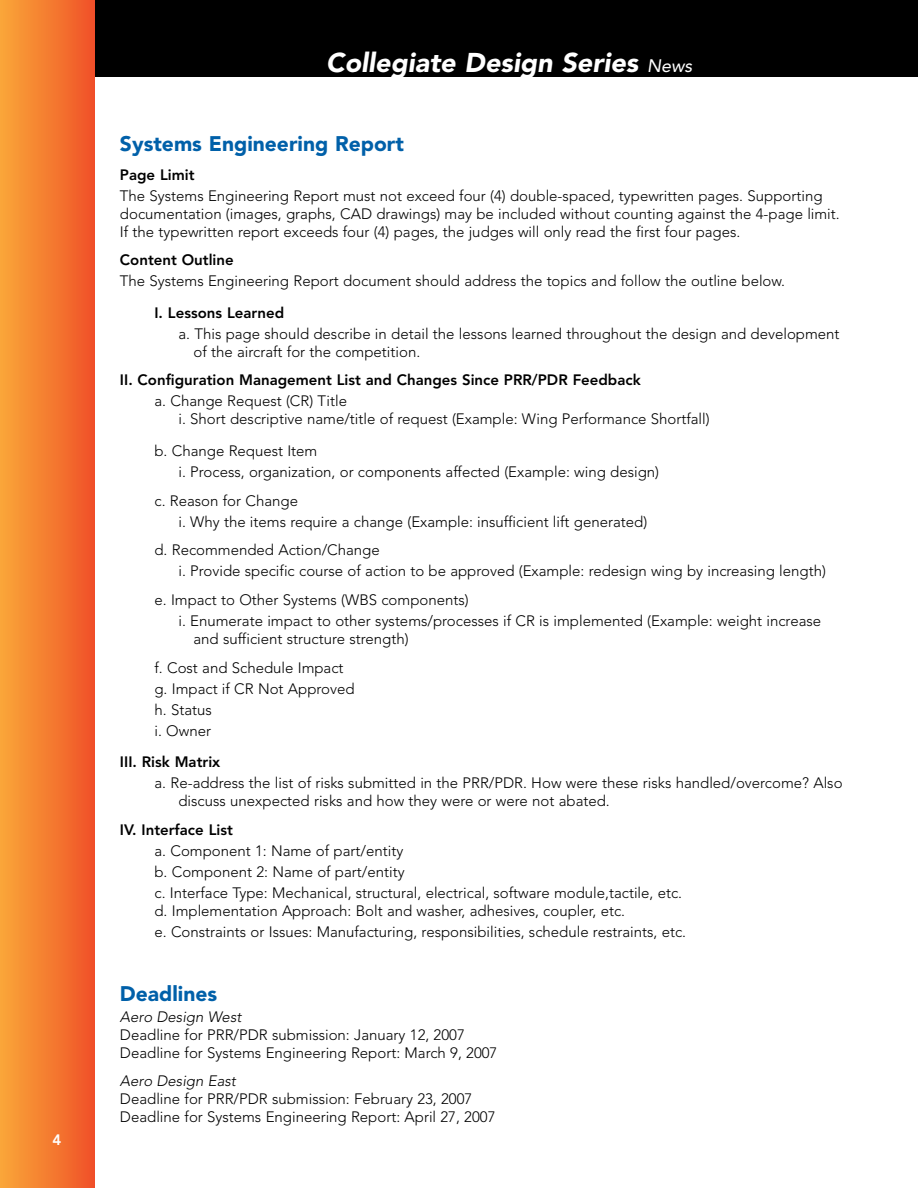
<style>
.page{position:relative;width:918px;height:1188px;background:#fff}
.page>*{position:absolute;margin:0;border:0;box-sizing:border-box;transform-origin:0 0}
.t1{font:italic 900 27px "Avenir";color:#fff}
.t2{font:900 21px "Avenir";color:#0060a9}
.t3{font:300 15px/21px "Avenir";color:#000}
.t4{font:800 15px "Avenir";color:#000}
.t5{font:italic 300 15px "Avenir";color:#000}
.s1{font-weight:400;font-size:18px}
</style>
<div class="page">
<div style="left:7px;top:0;width:911px;height:77px;background:#000"></div>
<div style="left:0;top:0;width:94px;height:1188px;background:linear-gradient(to right,#faa839,#f05328)"></div>
<svg style="left:53px;top:1135px;width:8px;height:10px"></svg>
<h1 class="t1" style="left:326px;top:46px;width:367px">Collegiate Design Series <span class="s1">News</span></h1>
<h2 class="t2" style="left:120px;top:131px;width:285px">Systems Engineering Report</h2>
<p class="t4" style="left:120px;top:166px;width:76px">Page Limit</p>
<p class="t3" style="left:120px;top:187px;width:721px;line-height:18px">The Systems Engineering Report must not exceed four (4) double-spaced, typewritten pages. Supporting documentation (images, graphs, CAD drawings) may be included without counting against the 4-page limit.<br>If the typewritten report exceeds four (4) pages, the judges will only read the first four pages.</p>
<p class="t4" style="left:120px;top:251px;width:115px">Content Outline</p>
<p class="t3" style="left:120px;top:271px;width:667px">The Systems Engineering Report document should address the topics and follow the outline below.</p>
<p class="t4" style="left:154px;top:304px;width:131px">I. Lessons Learned</p>
<p class="t3" style="left:193px;top:325px;width:648px;line-height:18px;text-indent:-15px">a. This page should describe in detail the lessons learned throughout the design and development of the aircraft for the competition.</p>
<p class="t4" style="left:120px;top:371px;width:522px">II. Configuration Management List and Changes Since PRR/PDR Feedback</p>
<p class="t3" style="left:178px;top:392px;width:533px;line-height:18px;text-indent:-24px">a. Change Request (CR) Title<br>i. Short descriptive name/title of request (Example: Wing Performance Shortfall)</p>
<p class="t3" style="left:178px;top:440px;width:482px;text-indent:-24px">b. Change Request Item<br>i. Process, organization, or components affected (Example: wing design)</p>
<p class="t3" style="left:178px;top:490px;width:470px;text-indent:-24px">c. Reason for Change<br>i. Why the items require a change (Example: insufficient lift generated)</p>
<p class="t3" style="left:178px;top:540px;width:649px;text-indent:-24px">d. Recommended Action/Change<br>i. Provide specific course of action to be approved (Example: redesign wing by increasing length)</p>
<p class="t3" style="left:178px;top:589px;width:644px;text-indent:-24px">e. Impact to Other Systems (WBS components)<br>i. Enumerate impact to other systems/processes if CR is implemented (Example: weight increase</p>
<p class="t3" style="left:154px;top:625px;width:256px;line-height:28.8px;text-indent:39px">and sufficient structure strength) f. Cost and Schedule Impact</p>
<p class="t3" style="left:154px;top:678px;width:202px">g. Impact if CR Not Approved h. Status<br>i. Owner</p>
<p class="t4" style="left:120px;top:753px;width:102px">III. Risk Matrix</p>
<p class="t3" style="left:178px;top:774px;width:666px;line-height:18px;text-indent:-24px">a. Re-address the list of risks submitted in the PRR/PDR. How were these risks handled/overcome? Also discuss unexpected risks and how they were or were not abated.</p>
<p class="t4" style="left:120px;top:821px;width:114px">IV. Interface List</p>
<p class="t3" style="left:154px;top:840px;width:529px">a. Component 1: Name of part/entity<br>b. Component 2: Name of part/entity<br>c. Interface Type: Mechanical, structural, electrical, software module,tactile, etc.</p>
<p class="t3" style="left:154px;top:900px;width:533px">d. Implementation Approach: Bolt and washer, adhesives, coupler, etc.<br>e. Constraints or Issues: Manufacturing, responsibilities, schedule restraints, etc.</p>
<h2 class="t2" style="left:120px;top:981px;width:99px">Deadlines</h2>
<p class="t5" style="left:120px;top:1008px;width:123px">Aero Design West</p>
<p class="t3" style="left:120px;top:1025px;width:379px;line-height:18px">Deadline for PRR/PDR submission: January 12, 2007<br>Deadline for Systems Engineering Report: March 9, 2007</p>
<p class="t5" style="left:120px;top:1072px;width:117px">Aero Design East</p>
<p class="t3" style="left:120px;top:1090px;width:377px;line-height:18px">Deadline for PRR/PDR submission: February 23, 2007<br>Deadline for Systems Engineering Report: April 27, 2007</p>
</div>
